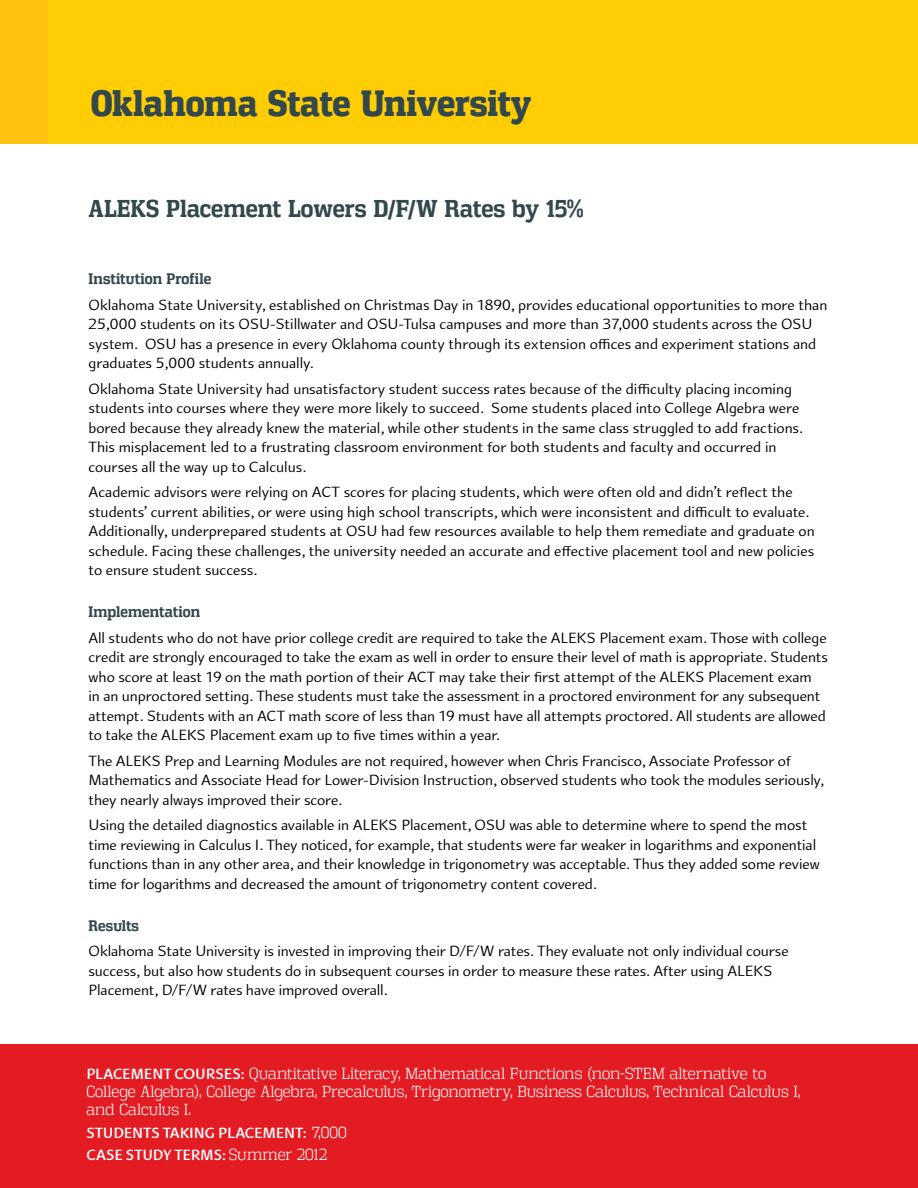
<style>
.page{position:relative;width:918px;height:1188px;background:#fff}
.page>*{position:absolute;margin:0;border:0;box-sizing:border-box;transform-origin:0 0}
.t1{font:36px "Vectipede Bl";letter-spacing:-.005em;color:#32484c}
.t2{font:700 24px "Vectipede Rg";letter-spacing:-.005em;color:#32484c}
.t3{font:15.75px/19.5px "Arum Sans";letter-spacing:-.005em;color:#000}
.t4{font:15.75px/18px "Vectipede Lt";letter-spacing:.005em;color:#fff}
.t5{font:700 15.75px/22.5px "Arum Sans";letter-spacing:-.01em;color:#fff}
.t6{font:700 15px "Vectipede Rg";letter-spacing:.005em;color:#32484c}
.s1{font-family:"Arum Sans";font-weight:700}
.s2{font-family:"Vectipede Lt";font-weight:400}
</style>
<div class="page">
<div style="left:0;top:0;width:144px;height:144px;background:#ffc20e"></div>
<div style="left:49px;top:0;width:869px;height:144px;background:#ffcd03"></div>
<div style="left:0;top:1044px;width:918px;height:144px;background:#e31b22"></div>
<h1 class="t1" style="left:91px;top:81px;width:442px">Oklahoma State University</h1>
<h2 class="t2" style="left:89px;top:194px;width:497px">ALEKS Placement Lowers D/F/W Rates by 15%</h2>
<p class="t6" style="left:89px;top:270px;width:124px">Institution Profile</p>
<p class="t3" style="left:89px;top:295px;width:740px">Oklahoma State University, established on Christmas Day in 1890, provides educational opportunities to more than 25,000 students on its OSU-Stillwater and OSU-Tulsa campuses and more than 37,000 students across the OSU system. OSU has a presence in every Oklahoma county through its extension offices and experiment stations and graduates 5,000 students annually.</p>
<p class="t3" style="left:89px;top:379px;width:716px">Oklahoma State University had unsatisfactory student success rates because of the difficulty placing incoming students into courses where they were more likely to succeed. Some students placed into College Algebra were bored because they already knew the material, while other students in the same class struggled to add fractions.<br>This misplacement led to a frustrating classroom environment for both students and faculty and occurred in courses all the way up to Calculus.</p>
<p class="t3" style="left:89px;top:483px;width:728px">Academic advisors were relying on ACT scores for placing students, which were often old and didn’t reflect the students’ current abilities, or were using high school transcripts, which were inconsistent and difficult to evaluate.<br>Additionally, underprepared students at OSU had few resources available to help them remediate and graduate on schedule. Facing these challenges, the university needed an accurate and effective placement tool and new policies to ensure student success.</p>
<p class="t6" style="left:89px;top:603px;width:113px">Implementation</p>
<p class="t3" style="left:89px;top:628px;width:741px">All students who do not have prior college credit are required to take the ALEKS Placement exam. Those with college credit are strongly encouraged to take the exam as well in order to ensure their level of math is appropriate. Students who score at least 19 on the math portion of their ACT may take their first attempt of the ALEKS Placement exam<br>in an unproctored setting. These students must take the assessment in a proctored environment for any subsequent attempt. Students with an ACT math score of less than 19 must have all attempts proctored. All students are allowed to take the ALEKS Placement exam up to five times within a year.</p>
<p class="t3" style="left:89px;top:751px;width:737px">The ALEKS Prep and Learning Modules are not required, however when Chris Francisco, Associate Professor of<br>Mathematics and Associate Head for Lower-Division Instruction, observed students who took the modules seriously, they nearly always improved their score.</p>
<p class="t3" style="left:89px;top:816px;width:733px">Using the detailed diagnostics available in ALEKS Placement, OSU was able to determine where to spend the most time reviewing in Calculus I. They noticed, for example, that students were far weaker in logarithms and exponential functions than in any other area, and their knowledge in trigonometry was acceptable. Thus they added some review time for logarithms and decreased the amount of trigonometry content covered.</p>
<p class="t6" style="left:89px;top:917px;width:52px">Results</p>
<p class="t3" style="left:89px;top:942px;width:702px">Oklahoma State University is invested in improving their D/F/W rates. They evaluate not only individual course success, but also how students do in subsequent courses in order to measure these rates. After using ALEKS<br>Placement, D/F/W rates have improved overall.</p>
<p class="t4" style="left:86px;top:1064px;width:716px"><span class="s1">PLACEMENT COURSES:</span> Quantitative Literacy, Mathematical Functions (non-STEM alternative to<br>College Algebra), College Algebra, Precalculus, Trigonometry, Business Calculus, Technical Calculus I, and Calculus I.</p>
<p class="t5" style="left:86px;top:1121px;width:262px">STUDENTS TAKING PLACEMENT: <span class="s2">7,000<br></span>CASE</p>
<p class="t5" style="left:126px;top:1144px;width:13px">STUD</p>
<p class="t5" style="left:163px;top:1144px;width:23px">Y TERMS</p>
<p class="t4" style="left:222px;top:1145px;width:107px"><span class="s1">:</span> Summer 2012</p>
</div>
